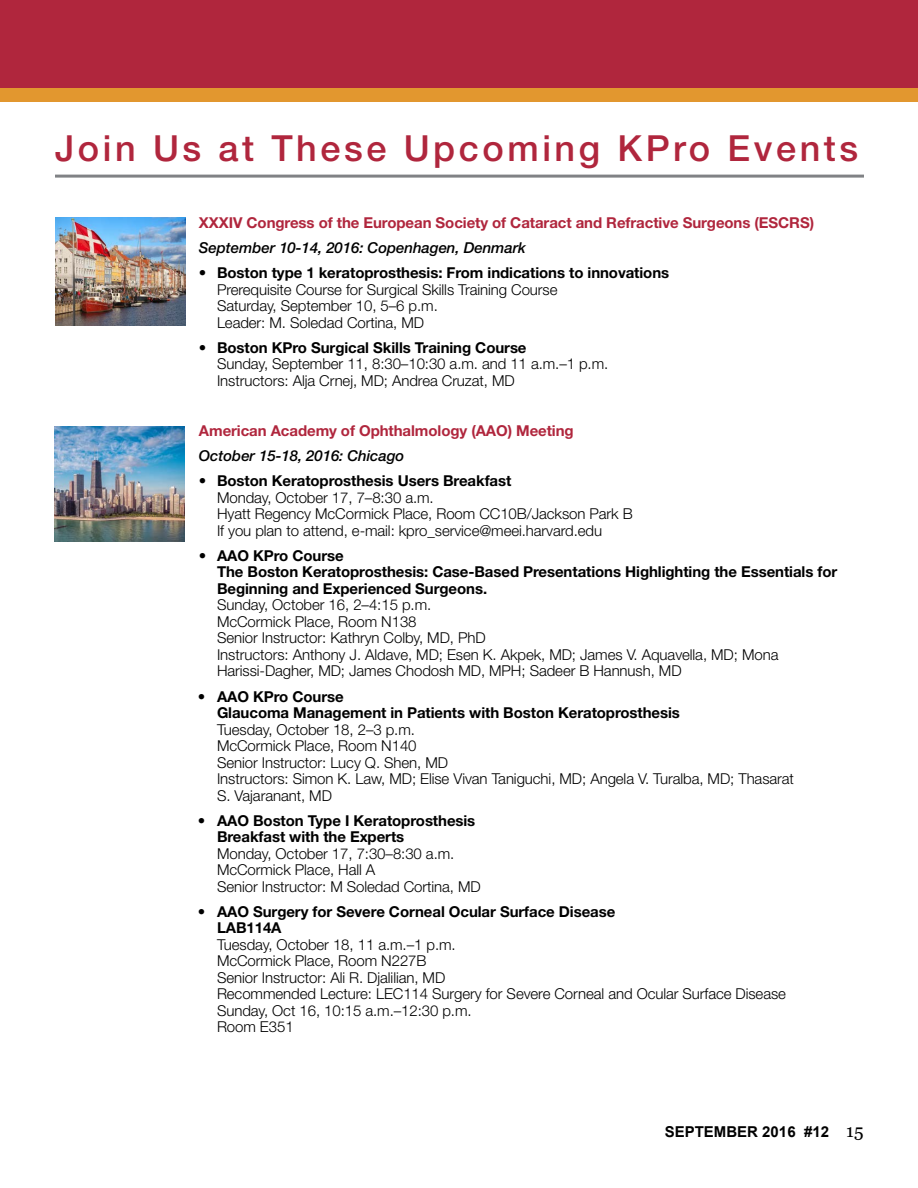
<style>
.page{position:relative;width:918px;height:1188px;background:#fff}
.page>*{position:absolute;margin:0;border:0;box-sizing:border-box;transform-origin:0 0}
.t1{font:500 36px "Helvetica Neue LT Std";letter-spacing:.1em;color:#b0263d}
.t2{font:300 15px/16.5px "Helvetica Neue LT Std";letter-spacing:-.005em;color:#000}
.t3{font:700 15px/16.5px "Helvetica Neue LT Std";letter-spacing:-.005em;color:#000}
.t4{font:700 15px "Helvetica Neue LT Std";letter-spacing:-.005em;color:#b0263d}
.t5{font:italic 500 15px "Helvetica Neue LT Std";letter-spacing:-.005em;color:#000}
.t6{font:700 15px "Arial";color:#000}
.s1{font-weight:500}
.s2{font-weight:700}
.s3{font-family:"Georgia";font-weight:400;font-size:18px}
</style>
<div class="page">
<div style="left:0;top:0;width:918px;height:88px;background:#b0263d"></div>
<div style="left:0;top:88px;width:918px;height:14px;background:#e2972f"></div>
<hr style="left:55px;top:175px;width:809px;height:3px;background:#808285">
<img style="left:55px;top:218px;width:130px;height:108px">
<img style="left:55px;top:426px;width:129px;height:116px">
<h1 class="t1" style="left:55px;top:126px;width:805px">Join Us at These Upcoming KPro Events</h1>
<p class="t4" style="left:199px;top:213px;width:617px">XXXIV Congress of the European Society of Cataract and Refractive Surgeons (ESCRS)</p>
<p class="t5" style="left:199px;top:239px;width:329px">September 10-14, 2016: Copenhagen, Denmark</p>
<p class="t2" style="left:217px;top:264px;width:454px;text-indent:-18px"><span class="s1">•</span> <span class="s2">Boston type 1 keratoprosthesis: From indications to innovations </span>Prerequisite Course for Surgical Skills Training Course<br>Saturday, September 10, 5–6 p.m.<br>Leader: M. Soledad Cortina, MD</p>
<p class="t2" style="left:217px;top:339px;width:393px;text-indent:-18px">• <span class="s2">Boston KPro Surgical Skills Training Course<br></span>Sunday, September 11, 8:30–10:30 a.m. and 11 a.m.–1 p.m.<br>Instructors: Alja Crnej, MD; Andrea Cruzat, MD</p>
<p class="t4" style="left:199px;top:421px;width:376px">American Academy of Ophthalmology (AAO) Meeting</p>
<p class="t5" style="left:199px;top:447px;width:207px">October 15-18, 2016: Chicago</p>
<p class="t2" style="left:217px;top:472px;width:417px;text-indent:-18px"><span class="s1">•</span> <span class="s2">Boston Keratoprosthesis Users Breakfast<br></span>Monday, October 17, 7–8:30 a.m.<br>Hyatt Regency McCormick Place, Room CC10B/Jackson Park B If you plan to attend, e-mail: kpro_service@meei.harvard.edu</p>
<p class="t3" style="left:217px;top:547px;width:622px;text-indent:-18px"><span class="s1">•</span> AAO KPro Course<br>The Boston Keratoprosthesis: Case-Based Presentations Highlighting the Essentials for<br>Beginning and Experienced Surgeons.</p>
<p class="t2" style="left:217px;top:596px;width:563px">Sunday, October 16, 2–4:15 p.m.<br>McCormick Place, Room N138<br>Senior Instructor: Kathryn Colby, MD, PhD<br>Instructors: Anthony J. Aldave, MD; Esen K. Akpek, MD; James V. Aquavella, MD; Mona Harissi-Dagher, MD; James Chodosh MD, MPH; Sadeer B Hannush, MD</p>
<p class="t3" style="left:217px;top:688px;width:464px;text-indent:-19px"><span class="s1">•</span> AAO KPro Course<br>Glaucoma Management in Patients with Boston Keratoprosthesis</p>
<p class="t2" style="left:217px;top:721px;width:579px">Tuesday, October 18, 2–3 p.m.<br>McCormick Place, Room N140<br>Senior Instructor: Lucy Q. Shen, MD<br>Instructors: Simon K. Law, MD; Elise Vivan Taniguchi, MD; Angela V. Turalba, MD; Thasarat S. Vajaranant, MD</p>
<p class="t3" style="left:217px;top:812px;width:260px;text-indent:-19px"><span class="s1">•</span> AAO Boston Type I Keratoprosthesis<br>Breakfast with the Experts</p>
<p class="t2" style="left:217px;top:845px;width:265px">Monday, October 17, 7:30–8:30 a.m.<br>McCormick Place, Hall A<br>Senior Instructor: M Soledad Cortina, MD</p>
<p class="t3" style="left:217px;top:903px;width:400px;text-indent:-19px"><span class="s1">•</span> AAO Surgery for Severe Corneal Ocular Surface Disease<br>LAB114A</p>
<p class="t2" style="left:217px;top:936px;width:570px">Tuesday, October 18, 11 a.m.–1 p.m.<br>McCormick Place, Room N227B<br>Senior Instructor: Ali R. Djalilian, MD<br>Recommended Lecture: LEC114 Surgery for Severe Corneal and Ocular Surface Disease Sunday, Oct 16, 10:15 a.m.–12:30 p.m.<br>Room E351</p>
<p class="t6" style="left:665px;top:1122px;width:200px">SEPTEMBER 2016 #12 <span class="s3">15</span></p>
</div>
